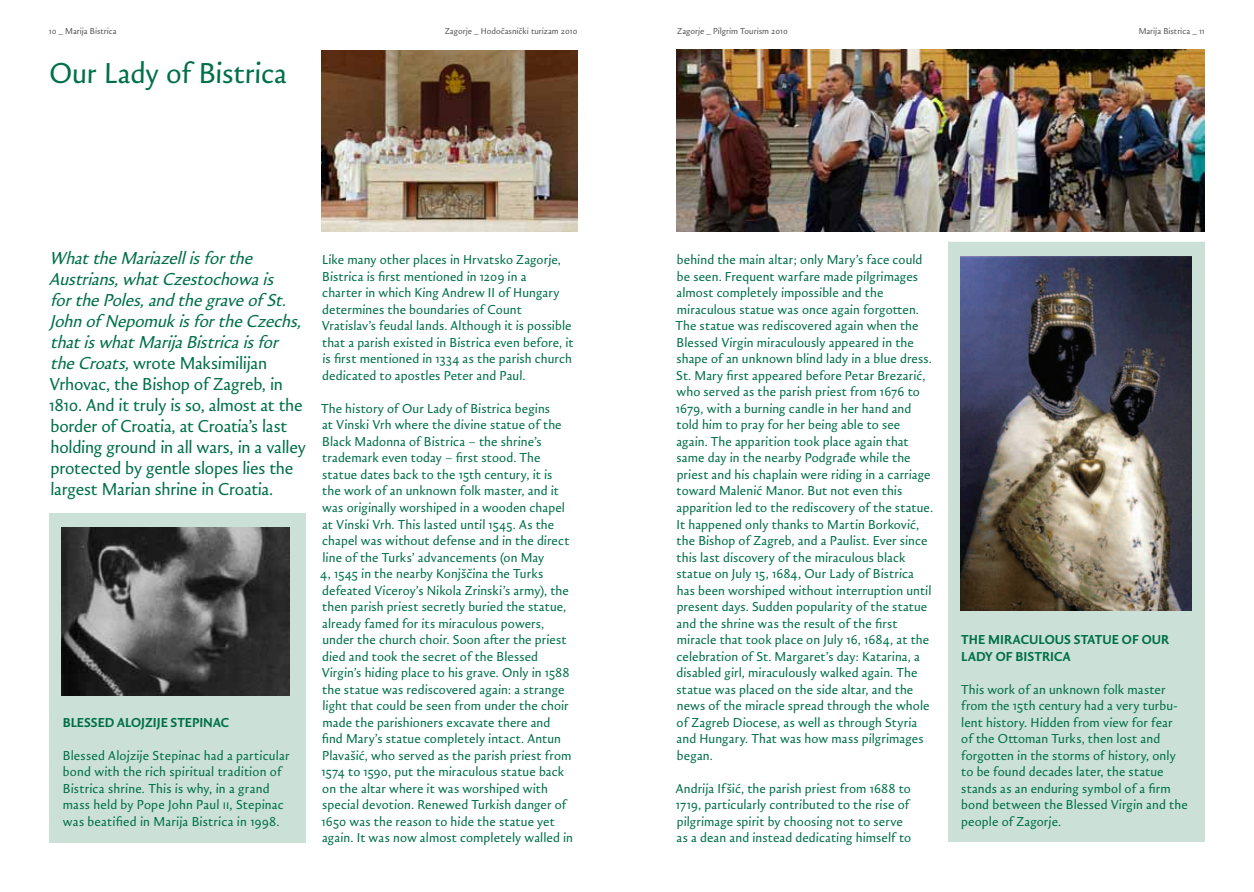
<style>
.page{position:relative;width:1254px;height:892px;background:#fff}
.page>*{position:absolute;margin:0;border:0;box-sizing:border-box;transform-origin:0 0}
.t1{font:30px "Zagorje Pro Normal";color:#007049}
.t2{font:18px/21px "Zagorje Pro Normal";letter-spacing:-.01em;color:#007049}
.t3{font:13.5px/16.5px "Zagorje Pro Normal";letter-spacing:.01em;color:#007049}
.t4{font:700 13.5px "Zagorje Pro";letter-spacing:.07em;color:#007049}
.t5{font:9px "Zagorje Pro Normal";color:#57585a}
.s1{font-style:italic}
</style>
<div class="page">
<img style="left:322px;top:50px;width:255px;height:181px">
<div style="left:948px;top:240px;width:256px;height:601px;background:#cbe0d7"></div>
<img style="left:960px;top:257px;width:231px;height:353px">
<div style="left:50px;top:512px;width:256px;height:330px;background:#cbe0d7"></div>
<img style="left:62px;top:527px;width:228px;height:167px">
<div style="left:858px;top:231px;width:391px;height:11px;background:#fff"></div>
<img style="left:676px;top:50px;width:528px;height:181px">
<p class="t5" style="left:445px;top:25px;width:134px">Zagorje _ Hodočasnički turizam 2010</p>
<p class="t5" style="left:677px;top:25px;width:112px">Zagorje _ Pilgrim Tourism 2010</p>
<p class="t5" style="left:49px;top:25px;width:69px">10 _ Marija Bistrica</p>
<p class="t5" style="left:1139px;top:25px;width:67px">Marija Bistrica _ 11</p>
<h1 class="t1" style="left:50px;top:55px;width:239px">Our Lady of Bistrica</h1>
<p class="t2" style="left:49px;top:248px;width:258px"><span class="s1">WhattheMariazellisforthe Austrians,whatCzestochowais forthePoles,andthegraveof St.<br>Johnof NepomukisfortheCzechs, thatiswhatMarijaBistricaisfor theCroats,</span>wrote Maksimilijan Vrhovac, the Bishop of Zagreb, in 1810. And it truly is so, almost at the border of Croatia, at Croatia’s last holding ground in all wars, in a valley protected by gentle slopes lies the largest Marian shrine in Croatia.</p>
<p class="t4" style="left:63px;top:713px;width:123px">BLESSED ALOJZIJE STEPIN</p>
<p class="t4" style="left:213px;top:713px;width:18px">AC</p>
<p class="t3" style="left:63px;top:747px;width:228px">Blessed Alojzije Stepinac had a particular bond with the rich spiritual tradition of Bistrica shrine. This is why, in a grand mass held by Pope John Paul ii, Stepinac was beatified in Marija Bistrica in 1998.</p>
<p class="t3" style="left:322px;top:252px;width:253px">Like many other places in Hrvatsko Zagorje, Bistrica is first mentioned in 1209 in a<br>charter in which King Andrew II of Hungary determines the boundaries of Count Vratislav’s feudal lands. Although it is possible that a parish existed in Bistrica even before, it is first mentioned in 1334 as the parish church dedicated to apostles Peter and Paul.</p>
<p class="t3" style="left:320px;top:401px;width:254px">The history of Our Lady of Bistrica begins<br>at Vinski Vrh where the divine statue of the Black Madonna of Bistrica – the shrine’s trademark even today – first stood. The statue dates back to the 15th century, it is<br>the work of an unknown folk master, and it was originally worshiped in a wooden chapel at Vinski Vrh. This lasted until 1545. As the chapel was without defense and in the direct line of the Turks’ advancements (on May<br>4, 1545 in the nearby Konjščina the Turks defeated Viceroy’s Nikola Zrinski’s army), the then parish priest secretly buried the statue, already famed for its miraculous powers, under the church choir. Soon after the priest died and took the secret of the Blessed Virgin’s hiding place to his grave. Only in 1588 the statue was rediscovered again: a strange light that could be seen from under the choir made the parishioners excavate there and<br>find Mary’s statue completely intact. Antun Plavašić, who served as the parish priest from 1574 to 1590, put the miraculous statue back on the altar where it was worshiped with special devotion. Renewed Turkish danger of 1650 was the reason to hide the statue yet again. It was now almost completely walled in</p>
<p class="t3" style="left:675px;top:252px;width:259px">behind the main altar; only Mary’s face could be seen. Frequent warfare made pilgrimages almost completely impossible and the miraculous statue was once again forgotten.<br>The statue was rediscovered again when the Blessed Virgin miraculously appeared in the shape of an unknown blind lady in a blue dress.<br>St. Mary first appeared before Petar Brezarić, who served as the parish priest from 1676 to 1679, with a burning candle in her hand and told him to pray for her being able to see again. The apparition took place again that same day in the nearby Podgrađe while the priest and his chaplain were riding in a carriage toward Malenić Manor. But not even this apparition led to the rediscovery of the statue.<br>It happened only thanks to Martin Borković, the Bishop of Zagreb, and a Paulist. Ever since this last discovery of the miraculous black statue on July 15, 1684, Our Lady of Bistrica has been worshiped without interruption until present days. Sudden popularity of the statue and the shrine was the result of the first miracle that took place on July 16, 1684, at the celebration of St. Margaret’s day: Katarina, a disabled girl, miraculously walked again. The statue was placed on the side altar, and the news of the miracle spread through the whole of Zagreb Diocese, as well as through Styria and Hungary. That was how mass pilgrimages began.</p>
<p class="t3" style="left:676px;top:780px;width:237px">Andrija Ifšić, the parish priest from 1688 to 1719, particularly contributed to the rise of pilgrimage spirit by choosing not to serve as a dean and instead dedicating himself to</p>
<p class="t4" style="left:961px;top:631px;width:9px">THE</p>
<p class="t4" style="left:988px;top:631px;width:9px">MIR</p>
<p class="t4" style="left:1013px;top:631px;width:91px">ACULOUS STATUE</p>
<p class="t4" style="left:1122px;top:631px;width:40px">OF OUR</p>
<p class="t4" style="left:961px;top:647px;width:110px">LADY OF BISTRICA</p>
<p class="t3" style="left:961px;top:681px;width:228px">This work of an unknown folk master from the 15th century had a very turbu&shy;lent history. Hidden from view for fear<br>of the Ottoman Turks, then lost and forgotten in the storms of history, only to be found decades later, the statue stands as an enduring symbol of a firm bond between the Blessed Virgin and the people of Zagorje.</p>
</div>
